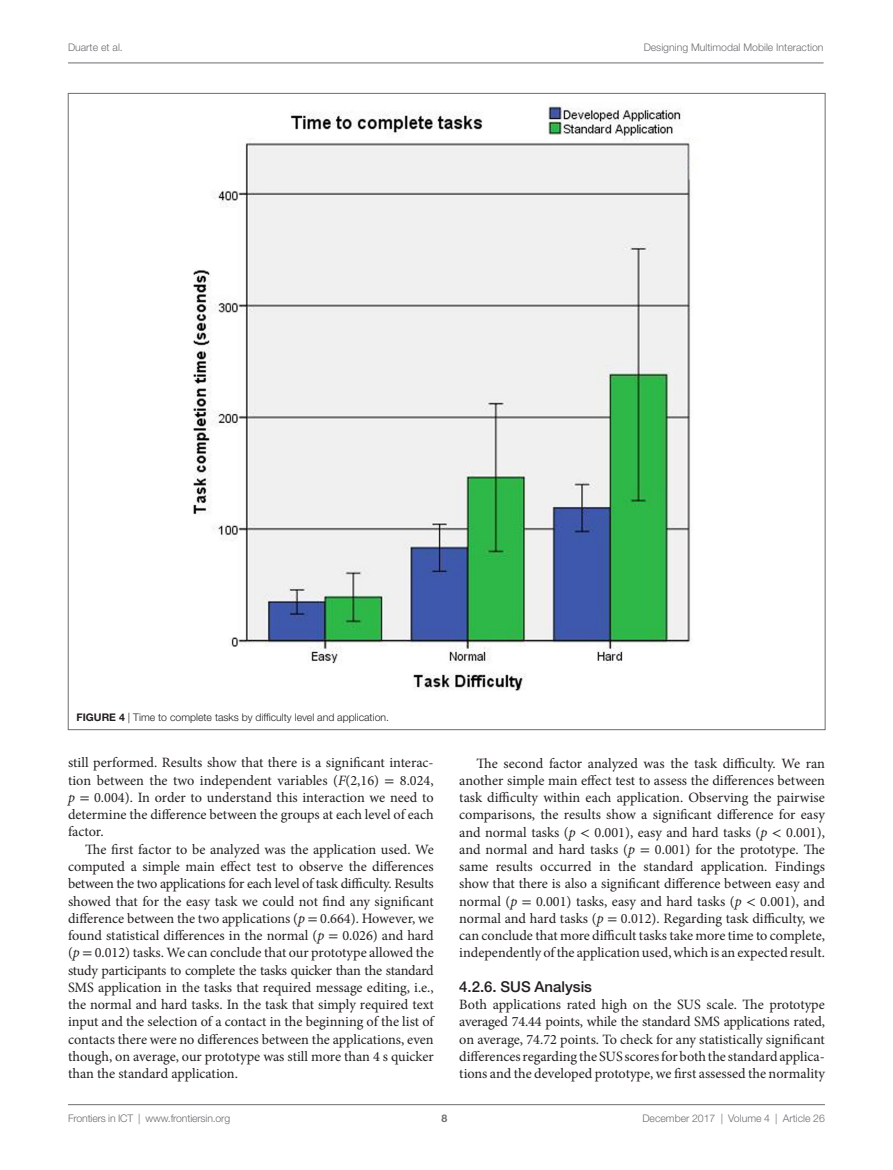
<style>
.page{position:relative;width:893px;height:1170px;background:#fff}
.page>*{position:absolute;margin:0;border:0;box-sizing:border-box;transform-origin:0 0}
.t1{font:500 15px "Helvetica Neue LT Std";color:#231f20}
.t2{font:14.25px/17.2px "Minion Pro";color:#231f20;text-align:justify}
.t3{font:300 10.5px "Helvetica Neue LT Std";color:#6c6d70}
.t4{font:300 10.5px "Helvetica Neue LT Std";color:#231f20}
.t5{font:700 10.5px "Helvetica Neue LT Std";color:#6c6d70}
.s1{font-weight:700}
.s2{font-style:italic}
.s3{font-family:"STIX General"}
</style>
<div class="page">
<img style="left:193px;top:106px;width:498px;height:585px">
<hr style="left:68px;top:63px;width:756px;height:1px;background:#6c6d70">
<hr style="left:68px;top:1104px;width:757px;height:1px;background:#6c6d70">
<p class="t3" style="left:68px;top:41px;width:56px">Duarte et al.</p>
<p class="t3" style="left:644px;top:41px;width:181px">Designing Multimodal Mobile Interaction</p>
<p class="t4" style="left:77px;top:711px;width:314px"><span class="s1">FIGURE 4</span> | Time to complete tasks by difficulty level and application.</p>
<p class="t2" style="left:68px;top:754px;width:367px">still performed. Results show that there is a significant interac&shy;tion between the two independent variables (<span class="s2">F</span>(2,16) <span class="s3">=</span> 8.024, <span class="s2">p</span> <span class="s3">=</span> 0.004). In order to understand this interaction we need to determine the difference between the groups at each level of each factor.</p>
<p class="t2" style="left:68px;top:840px;width:367px;text-indent:17px">The first factor to be analyzed was the application used. We computed a simple main effect test to observe the differences between the two applications for each level of task difficulty. Results showed that for the easy task we could not find any significant difference between the two applications (<span class="s2">p</span> <span class="s3">=</span> 0.664). However, we found statistical differences in the normal (<span class="s2">p</span> <span class="s3">=</span> 0.026) and hard (<span class="s2">p</span> <span class="s3">=</span> 0.012) tasks. We can conclude that our prototype allowed the study participants to complete the tasks quicker than the standard SMS application in the tasks that required message editing, i.e., the normal and hard tasks. In the task that simply required text input and the selection of a contact in the beginning of the list of contacts there were no differences between the applications, even though, on average, our prototype was still more than 4 s quicker than the standard application.</p>
<p class="t2" style="left:459px;top:754px;width:367px;text-indent:17px">The second factor analyzed was the task difficulty. We ran another simple main effect test to assess the differences between task difficulty within each application. Observing the pairwise comparisons, the results show a significant difference for easy and normal tasks (<span class="s2">p</span> <span class="s3">&lt;</span> 0.001), easy and hard tasks (<span class="s2">p</span> <span class="s3">&lt;</span> 0.001), and normal and hard tasks (<span class="s2">p</span> <span class="s3">=</span> 0.001) for the prototype. The same results occurred in the standard application. Findings show that there is also a significant difference between easy and normal (<span class="s2">p</span> <span class="s3">=</span> 0.001) tasks, easy and hard tasks (<span class="s2">p</span> <span class="s3">&lt;</span> 0.001), and normal and hard tasks (<span class="s2">p</span> <span class="s3">=</span> 0.012). Regarding task difficulty, we can conclude that more difficult tasks take more time to complete, independently of the application used, which is an expected result.</p>
<p class="t1" style="left:459px;top:977px;width:134px">4.2.6. SUS Analysis</p>
<p class="t2" style="left:459px;top:995px;width:367px">Both applications rated high on the SUS scale. The prototype averaged 74.44 points, while the standard SMS applications rated, on average, 74.72 points. To check for any statistically significant differences regarding the SUS scores for both the standard applica&shy;tions and the developed prototype, we first assessed the normality</p>
<p class="t3" style="left:68px;top:1111px;width:164px">Frontiers in ICT | www.frontiersin.org</p>
<p class="t3" style="left:642px;top:1111px;width:184px">December 2017 | Volume 4 | Article 26</p>
<p class="t5" style="left:441px;top:1111px;width:7px">8</p>
</div>
